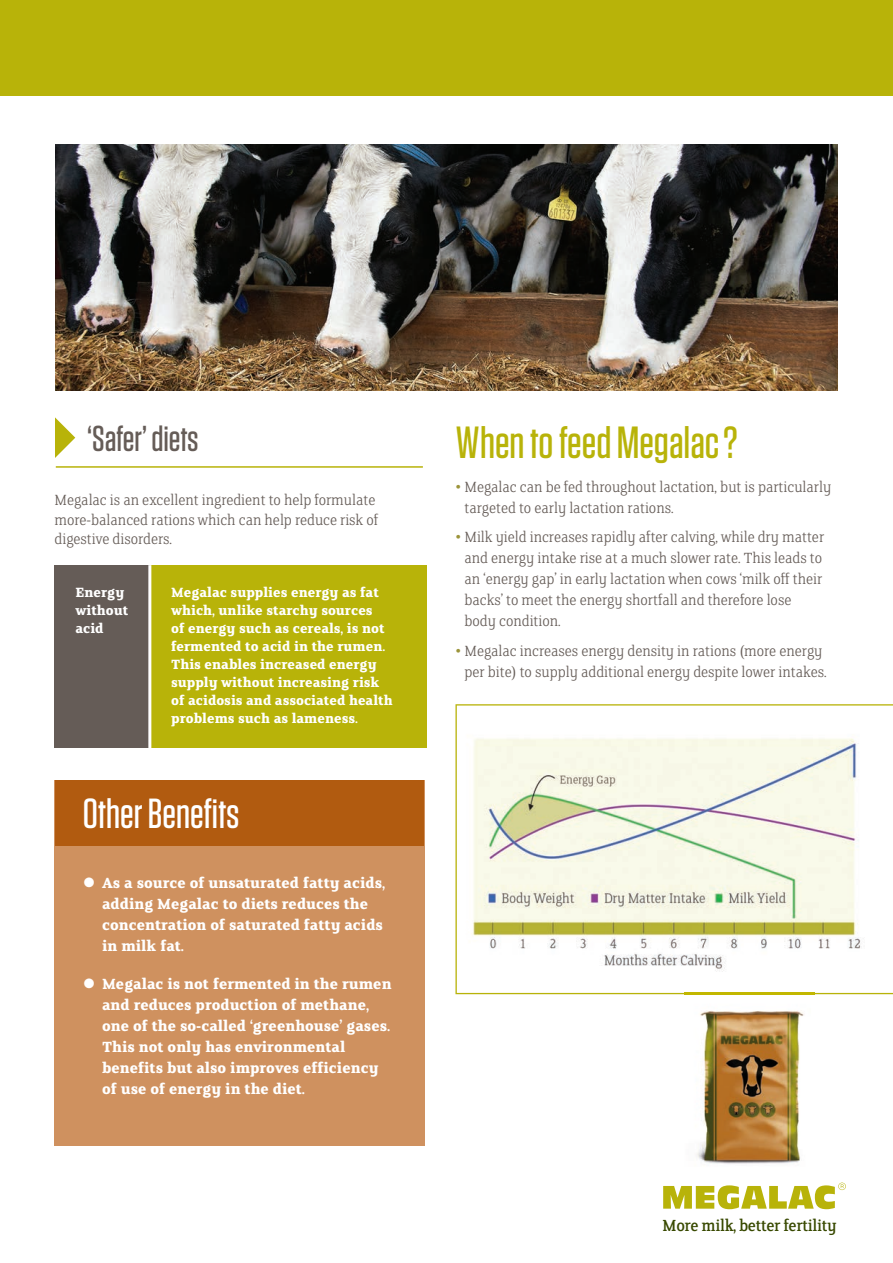
<style>
.page{position:relative;width:893px;height:1263px;background:#fff}
.page>*{position:absolute;margin:0;border:0;box-sizing:border-box;transform-origin:0 0}
.t1{font:500 45px "Tungsten";color:#b8b309}
.t2{font:500 42px "Tungsten";color:#fff}
.t3{font:500 36px "Tungsten";letter-spacing:-.005em;color:#655c57}
.t4{font:18px "FS Clerkenwell";letter-spacing:-.02em;color:#384900}
.t5{font:300 16.5px/21px "FS Clerkenwell";color:#655c57}
.t6{font:700 16.5px/21px "FS Clerkenwell";color:#fff}
.t7{font:700 15px/18px "FS Clerkenwell";color:#fff}
.s1{color:#9c943a}
</style>
<div class="page">
<div style="left:0;top:0;width:893px;height:96px;background:#b8b309"></div>
<div style="left:54px;top:565px;width:96px;height:183px;background:#655c57"></div>
<div style="left:150px;top:565px;width:276px;height:183px;background:#b8b309"></div>
<hr style="left:148px;top:565px;width:3px;height:183px;background:#fff">
<svg style="left:455px;top:704px;width:438px;height:290px;fill:#f9faea"></svg>
<svg style="left:55px;top:417px;width:20px;height:41px"></svg>
<hr style="left:56px;top:466px;width:367px;height:2px;background:#b8b309">
<div style="left:54px;top:780px;width:371px;height:365px;background:#cf915f"></div>
<div style="left:55px;top:780px;width:369px;height:66px;background:#b15b10"></div>
<svg style="left:663px;top:1182px;width:183px;height:27px"></svg>
<img style="left:55px;top:145px;width:782px;height:245px">
<img style="left:684px;top:990px;width:131px;height:174px">
<img style="left:684px;top:993px;width:131px;height:1px">
<h3 class="t3" style="left:87px;top:417px;width:113px">‘Safer’ diets</h3>
<p class="t5" style="left:55px;top:491px;width:325px;line-height:19.5px">Megalac is an excellent ingredient to help formulate more-balanced rations which can help reduce risk of digestive disorders.</p>
<p class="t7" style="left:75px;top:584px;width:54px">Energy without acid</p>
<p class="t7" style="left:171px;top:584px;width:223px">Megalac supplies energy as fat which, unlike starchy sources<br>of energy such as cereals, is not fermented to acid in the rumen.<br>This enables increased energy supply without increasing risk of acidosis and associated health problems such as lameness.</p>
<h2 class="t2" style="left:83px;top:787px;width:158px">Other Benefits</h2>
<p class="t6" style="left:102px;top:873px;width:284px;text-indent:-18px">● As a source of unsaturated fatty acids, adding Megalac to diets reduces the concentration of saturated fatty acids in milk fat.</p>
<p class="t6" style="left:102px;top:974px;width:291px;text-indent:-18px">● Megalac is not fermented in the rumen and reduces production of methane, one of the so-called ‘greenhouse’ gases.<br>This not only has environmental benefits but also improves efficiency of use of energy in the diet.</p>
<h1 class="t1" style="left:456px;top:415px;width:284px">When to feed Megalac?</h1>
<p class="t5" style="left:464px;top:477px;width:368px;text-indent:-9px"><span class="s1">•</span> Megalac can be fed throughout lactation, but is particularly targeted to early lactation rations.</p>
<p class="t5" style="left:464px;top:528px;width:361px;text-indent:-9px"><span class="s1">•</span> Milk yield increases rapidly after calving, while dry matter and energy intake rise at a much slower rate. This leads to an ‘energy gap’ in early lactation when cows ‘milk off their backs’ to meet the energy shortfall and therefore lose body condition.</p>
<p class="t5" style="left:456px;top:641px;width:372px;text-align:center"><span class="s1">•</span> Megalac increases energy density in rations (more energy per bite) to supply additional energy despite lower intakes.</p>
<p class="t4" style="left:662px;top:1217px;width:176px">More milk, better fertility</p>
</div>
